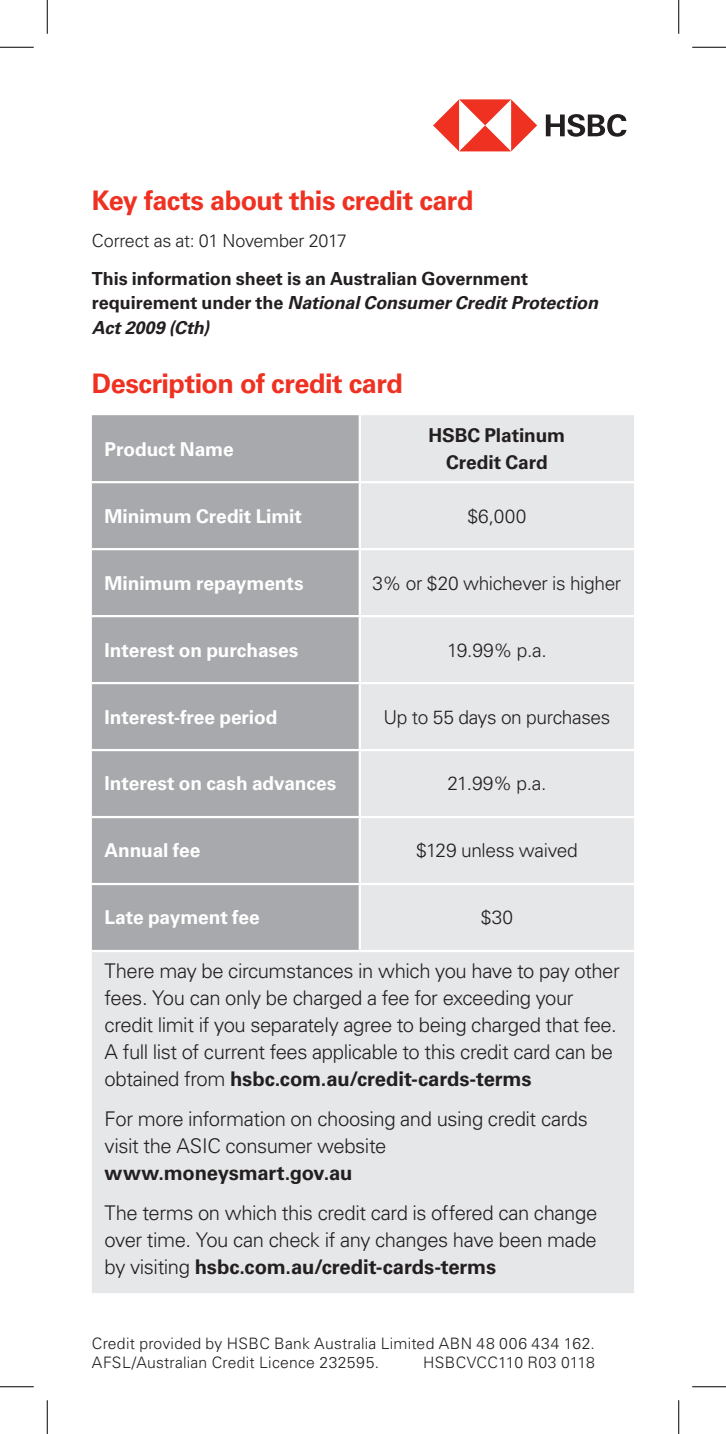
<style>
.page{position:relative;width:726px;height:1434px;background:#fff}
.page>*{position:absolute;margin:0;border:0;box-sizing:border-box;transform-origin:0 0}
.t1{font:700 27px "Univers LT Std";letter-spacing:-.02em;color:#ef3122}
.t2{font:300 20.25px/27px "Univers LT Std";letter-spacing:-.02em;color:#231f20}
.t3{font:700 19.12px "Univers LT Std";letter-spacing:-.005em;color:#fff}
.t4{font:300 19.12px "Univers LT Std";letter-spacing:-.02em;color:#231f20}
.t5{font:700 19.12px/27px "Univers LT Std";letter-spacing:-.005em;color:#231f20;text-align:center}
.t6{font:700 18px/24.8px "Univers LT Std";letter-spacing:-.005em;color:#231f20}
.t7{font:300 18px "Univers LT Std";letter-spacing:-.015em;color:#231f20}
.t8{font:300 15.75px/18.9px "Univers LT Std";letter-spacing:.015em;color:#231f20}
.s1{font-style:italic}
.s2{font-weight:700}
</style>
<div class="page">
<svg style="left:92px;top:415px;width:542px;height:878px;background:#d3d4d7"></svg>
<hr style="left:359px;top:415px;width:2px;height:66px;background:#fff">
<hr style="left:92px;top:481px;width:268px;height:2px;background:#fff">
<hr style="left:360px;top:481px;width:274px;height:2px;background:#fff">
<hr style="left:359px;top:483px;width:2px;height:65px;background:#fff">
<hr style="left:92px;top:548px;width:268px;height:2px;background:#fff">
<hr style="left:360px;top:548px;width:274px;height:2px;background:#fff">
<hr style="left:359px;top:550px;width:2px;height:65px;background:#fff">
<hr style="left:92px;top:615px;width:268px;height:2px;background:#fff">
<hr style="left:360px;top:615px;width:274px;height:2px;background:#fff">
<hr style="left:359px;top:617px;width:2px;height:65px;background:#fff">
<hr style="left:92px;top:682px;width:268px;height:2px;background:#fff">
<hr style="left:360px;top:682px;width:274px;height:2px;background:#fff">
<hr style="left:359px;top:684px;width:2px;height:65px;background:#fff">
<hr style="left:92px;top:749px;width:268px;height:2px;background:#fff">
<hr style="left:360px;top:749px;width:274px;height:2px;background:#fff">
<hr style="left:359px;top:751px;width:2px;height:65px;background:#fff">
<hr style="left:92px;top:816px;width:268px;height:2px;background:#fff">
<hr style="left:360px;top:816px;width:274px;height:2px;background:#fff">
<hr style="left:359px;top:818px;width:2px;height:65px;background:#fff">
<hr style="left:92px;top:883px;width:268px;height:2px;background:#fff">
<hr style="left:360px;top:883px;width:274px;height:2px;background:#fff">
<hr style="left:359px;top:885px;width:2px;height:65px;background:#fff">
<hr style="left:92px;top:950px;width:268px;height:2px;background:#fff">
<hr style="left:360px;top:950px;width:274px;height:2px;background:#fff">
<svg style="left:433px;top:99px;width:104px;height:52px"></svg>
<svg style="left:546px;top:114px;width:80px;height:23px"></svg>
<hr style="left:0;top:47px;width:34px;height:1px;background:#000">
<hr style="left:692px;top:47px;width:34px;height:1px;background:#000">
<hr style="left:0;top:1386px;width:34px;height:1px;background:#000">
<hr style="left:692px;top:1386px;width:34px;height:1px;background:#000">
<hr style="left:47px;top:0;width:1px;height:34px;background:#000">
<hr style="left:47px;top:1400px;width:1px;height:34px;background:#000">
<hr style="left:678px;top:0;width:1px;height:34px;background:#000">
<hr style="left:678px;top:1400px;width:1px;height:34px;background:#000">
<p class="t1" style="left:92px;top:184px;width:383px">Key facts about this credit card</p>
<p class="t7" style="left:92px;top:230px;width:256px">Correct as at: 01 November 2017</p>
<p class="t6" style="left:92px;top:266px;width:508px">This information sheet is an Australian Government requirement under the <span class="s1">National Consumer Credit Protection<br>Act 2009 (Cth)</span></p>
<p class="t1" style="left:92px;top:368px;width:313px">Description of credit card</p>
<p class="t3" style="left:105px;top:438px;width:130px">Product Name</p>
<p class="t5" style="left:429px;top:422px;width:138px">HSBC Platinum<br>Credit Card</p>
<p class="t3" style="left:105px;top:505px;width:199px">Minimum Credit Limit</p>
<p class="t4" style="left:467px;top:504px;width:61px">$6,000</p>
<p class="t3" style="left:105px;top:572px;width:200px">Minimum repayments</p>
<p class="t4" style="left:373px;top:571px;width:250px">3% or $20 whichever is higher</p>
<p class="t3" style="left:105px;top:639px;width:195px">Interest on purchases</p>
<p class="t4" style="left:447px;top:638px;width:101px">19.99% p.a.</p>
<p class="t3" style="left:105px;top:706px;width:174px">Interest-free period</p>
<p class="t4" style="left:383px;top:705px;width:229px">Up to 55 days on purchases</p>
<p class="t3" style="left:105px;top:772px;width:233px">Interest on cash advances</p>
<p class="t4" style="left:447px;top:772px;width:101px">21.99% p.a.</p>
<p class="t3" style="left:105px;top:839px;width:97px">Annual fee</p>
<p class="t4" style="left:416px;top:839px;width:163px">$129 unless waived</p>
<p class="t3" style="left:105px;top:906px;width:156px">Late payment fee</p>
<p class="t4" style="left:481px;top:906px;width:34px">$30</p>
<p class="t2" style="left:105px;top:958px;width:517px">There may be circumstances in which you have to pay other fees. You can only be charged a fee for exceeding your credit limit if you separately agree to being charged that fee.<br>A full list of current fees applicable to this credit card can be obtained from <span class="s2">hsbc.com.au/credit-cards-terms</span></p>
<p class="t2" style="left:105px;top:1105px;width:485px">For more information on choosing and using credit cards visit the ASIC consumer website <span class="s2">www.moneysmart.gov.au</span></p>
<p class="t2" style="left:105px;top:1199px;width:494px;text-align:justify">The terms on which this credit card is offered can change over time. You can check if any changes have been made by visiting <span class="s2">hsbc.com.au/credit-cards-terms</span></p>
<p class="t8" style="left:92px;top:1333px;width:504px">Credit provided by HSBC Bank Australia Limited ABN 48 006 434 162.<br>AFSL/Australian Credit Licence 232595.</p>
<p class="t8" style="left:423px;top:1352px;width:173px">HSBCVCC110 R03 0118</p>
</div>
